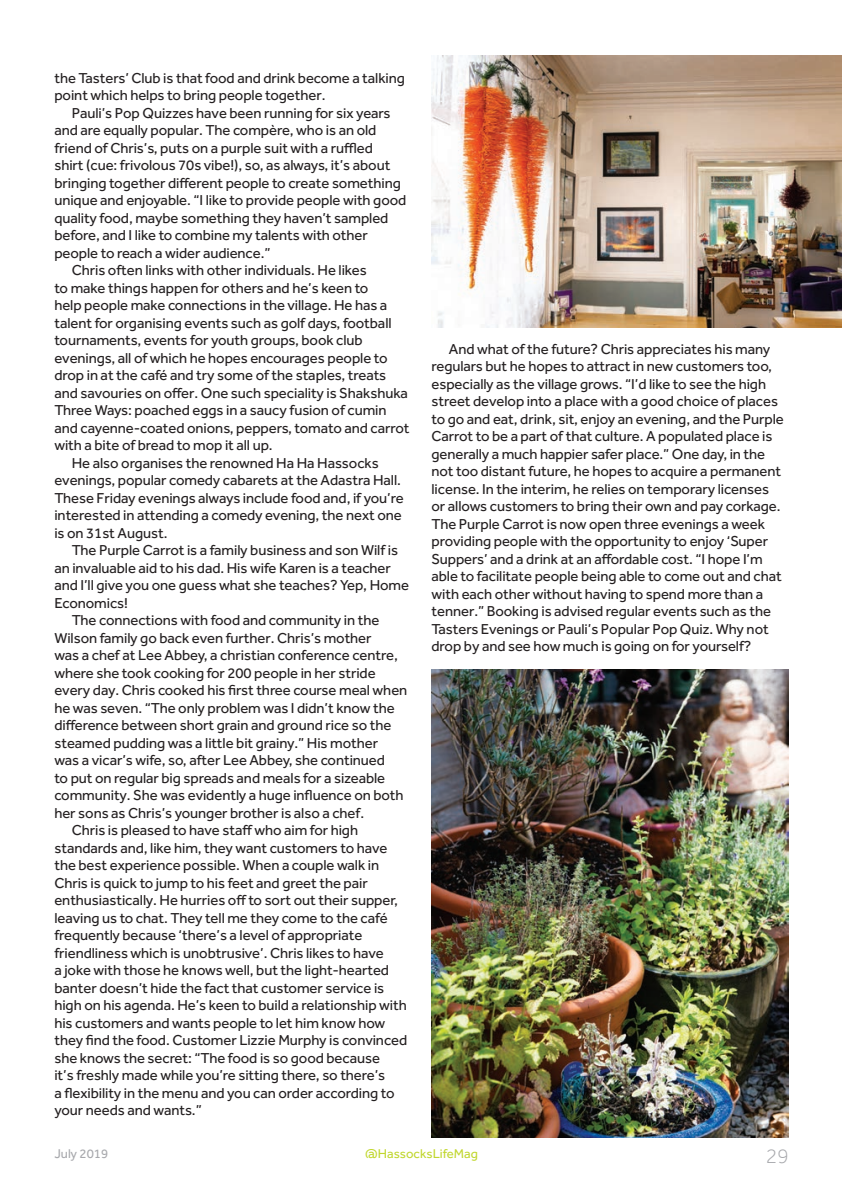
<style>
.page{position:relative;width:842px;height:1194px;background:#fff}
.page>*{position:absolute;margin:0;border:0;box-sizing:border-box;transform-origin:0 0}
.t1{font:300 21px "Effra";color:#a8a9ad}
.t2{font:14.88px/17.5px "Effra";letter-spacing:-.005em;color:#231f20}
.t3{font:13.12px "Effra";color:#c1d72f}
.t4{font:13.12px "Effra";color:#a8a9ad}
</style>
<div class="page">
<img style="left:431px;top:669px;width:358px;height:468px">
<img style="left:431px;top:56px;width:411px;height:272px">
<p class="t2" style="left:54px;top:69px;width:352px">the Tasters’ Club is that food and drink become a talking point which helps to bring people together.</p>
<p class="t2" style="left:72px;top:104px;width:320px">Pauli’s Pop Quizzes have been running for six years</p>
<p class="t2" style="left:54px;top:121px;width:323px">and are equally popular. The compère, who is an old</p>
<p class="t2" style="left:54px;top:139px;width:320px">friend of Chris’s, puts on a purple suit with a ruffled</p>
<p class="t2" style="left:54px;top:156px;width:337px">shirt (cue: frivolous 70s vibe!), so, as always, it’s about</p>
<p class="t2" style="left:54px;top:174px;width:348px">bringing together different people to create something</p>
<p class="t2" style="left:54px;top:191px;width:353px">unique and enjoyable. “I like to provide people with good</p>
<p class="t2" style="left:54px;top:209px;width:335px">quality food, maybe something they haven’t sampled</p>
<p class="t2" style="left:54px;top:226px;width:315px">before, and I like to combine my talents with other</p>
<p class="t2" style="left:54px;top:244px;width:218px">people to reach a wider audience.”</p>
<p class="t2" style="left:72px;top:261px;width:296px">Chris often links with other individuals. He likes</p>
<p class="t2" style="left:54px;top:279px;width:315px">to make things happen for others and he’s keen to</p>
<p class="t2" style="left:54px;top:296px;width:334px">help people make connections in the village. He has a</p>
<p class="t2" style="left:54px;top:314px;width:339px">talent for organising events such as golf days, football</p>
<p class="t2" style="left:54px;top:331px;width:310px">tournaments, events for youth groups, book club</p>
<p class="t2" style="left:54px;top:349px;width:335px">evenings, all of which he hopes encourages people to</p>
<p class="t2" style="left:54px;top:366px;width:333px">drop in at the café and try some of the staples, treats</p>
<p class="t2" style="left:54px;top:384px;width:355px">and savouries on offer. One such speciality is Shakshuka</p>
<p class="t2" style="left:54px;top:401px;width:334px">Three Ways: poached eggs in a saucy fusion of cumin</p>
<p class="t2" style="left:54px;top:419px;width:357px">and cayenne-coated onions, peppers, tomato and carrot</p>
<p class="t2" style="left:54px;top:436px;width:220px">with a bite of bread to mop it all up.</p>
<p class="t2" style="left:72px;top:454px;width:308px">He also organises the renowned Ha Ha Hassocks</p>
<p class="t2" style="left:54px;top:471px;width:348px">evenings, popular comedy cabarets at the Adastra Hall.</p>
<p class="t2" style="left:54px;top:489px;width:351px">These Friday evenings always include food and, if you’re</p>
<p class="t2" style="left:54px;top:506px;width:349px">interested in attending a comedy evening, the next one</p>
<p class="t2" style="left:54px;top:524px;width:115px">is on 31st August.</p>
<p class="t2" style="left:72px;top:541px;width:328px">The Purple Carrot is a family business and son Wilf is</p>
<p class="t2" style="left:54px;top:559px;width:338px">an invaluable aid to his dad. His wife Karen is a teacher</p>
<p class="t2" style="left:54px;top:576px;width:356px">and I’ll give you one guess what she teaches? Yep, Home</p>
<p class="t2" style="left:54px;top:594px;width:75px">Economics!</p>
<p class="t2" style="left:72px;top:611px;width:309px">The connections with food and community in the</p>
<p class="t2" style="left:54px;top:629px;width:319px">Wilson family go back even further. Chris’s mother</p>
<p class="t2" style="left:54px;top:646px;width:345px">was a chef at Lee Abbey, a christian conference centre,</p>
<p class="t2" style="left:54px;top:664px;width:323px">where she took cooking for 200 people in her stride</p>
<p class="t2" style="left:54px;top:681px;width:354px">every day. Chris cooked his first three course meal when</p>
<p class="t2" style="left:54px;top:699px;width:342px">he was seven. “The only problem was I didn’t know the</p>
<p class="t2" style="left:54px;top:716px;width:338px">difference between short grain and ground rice so the</p>
<p class="t2" style="left:54px;top:734px;width:325px">steamed pudding was a little bit grainy.” His mother</p>
<p class="t2" style="left:54px;top:751px;width:332px">was a vicar’s wife, so, after Lee Abbey, she continued</p>
<p class="t2" style="left:54px;top:769px;width:332px">to put on regular big spreads and meals for a sizeable</p>
<p class="t2" style="left:54px;top:786px;width:351px">community. She was evidently a huge influence on both</p>
<p class="t2" style="left:54px;top:804px;width:311px">her sons as Chris’s younger brother is also a chef.</p>
<p class="t2" style="left:72px;top:821px;width:288px">Chris is pleased to have staff who aim for high</p>
<p class="t2" style="left:54px;top:839px;width:334px">standards and, like him, they want customers to have</p>
<p class="t2" style="left:54px;top:856px;width:326px">the best experience possible. When a couple walk in</p>
<p class="t2" style="left:54px;top:874px;width:315px">Chris is quick to jump to his feet and greet the pair</p>
<p class="t2" style="left:54px;top:891px;width:345px">enthusiastically. He hurries off to sort out their supper,</p>
<p class="t2" style="left:54px;top:909px;width:335px">leaving us to chat. They tell me they come to the café</p>
<p class="t2" style="left:54px;top:926px;width:309px">frequently because ‘there’s a level of appropriate</p>
<p class="t2" style="left:54px;top:944px;width:331px">friendliness which is unobtrusive’. Chris likes to have</p>
<p class="t2" style="left:54px;top:961px;width:336px">a joke with those he knows well, but the light-hearted</p>
<p class="t2" style="left:54px;top:979px;width:331px">banter doesn’t hide the fact that customer service is</p>
<p class="t2" style="left:54px;top:996px;width:354px">high on his agenda. He’s keen to build a relationship with</p>
<p class="t2" style="left:54px;top:1014px;width:332px">his customers and wants people to let him know how</p>
<p class="t2" style="left:54px;top:1031px;width:354px">they find the food. Customer Lizzie Murphy is convinced</p>
<p class="t2" style="left:54px;top:1048px;width:327px">she knows the secret: “The food is so good because</p>
<p class="t2" style="left:54px;top:1066px;width:332px">it’s freshly made while you’re sitting there, so there’s</p>
<p class="t2" style="left:54px;top:1083px;width:341px">a flexibility in the menu and you can order according to</p>
<p class="t2" style="left:54px;top:1101px;width:149px">your needs and wants.”</p>
<p class="t2" style="left:431px;top:340px;width:354px;text-indent:17px">And what of the future? Chris appreciates his many regulars but he hopes to attract in new customers too, especially as the village grows. “I’d like to see the high street develop into a place with a good choice of places to go and eat, drink, sit, enjoy an evening, and the Purple Carrot to be a part of that culture. A populated place is generally a much happier safer place.” One day, in the not too distant future, he hopes to acquire a permanent license. In the interim, he relies on temporary licenses or allows customers to bring their own and pay corkage.<br>The Purple Carrot is now open three evenings a week providing people with the opportunity to enjoy ‘Super Suppers’ and a drink at an affordable cost. “I hope I’m able to facilitate people being able to come out and chat with each other without having to spend more than a tenner.” Booking is advised regular events such as the Tasters Evenings or Pauli’s Popular Pop Quiz. Why not drop by and see how much is going on for yourself?</p>
<p class="t4" style="left:54px;top:1145px;width:55px">July 2019</p>
<p class="t3" style="left:365px;top:1145px;width:114px">@HassocksLifeMag</p>
<h1 class="t1" style="left:766px;top:1144px;width:24px">29</h1>
</div>
